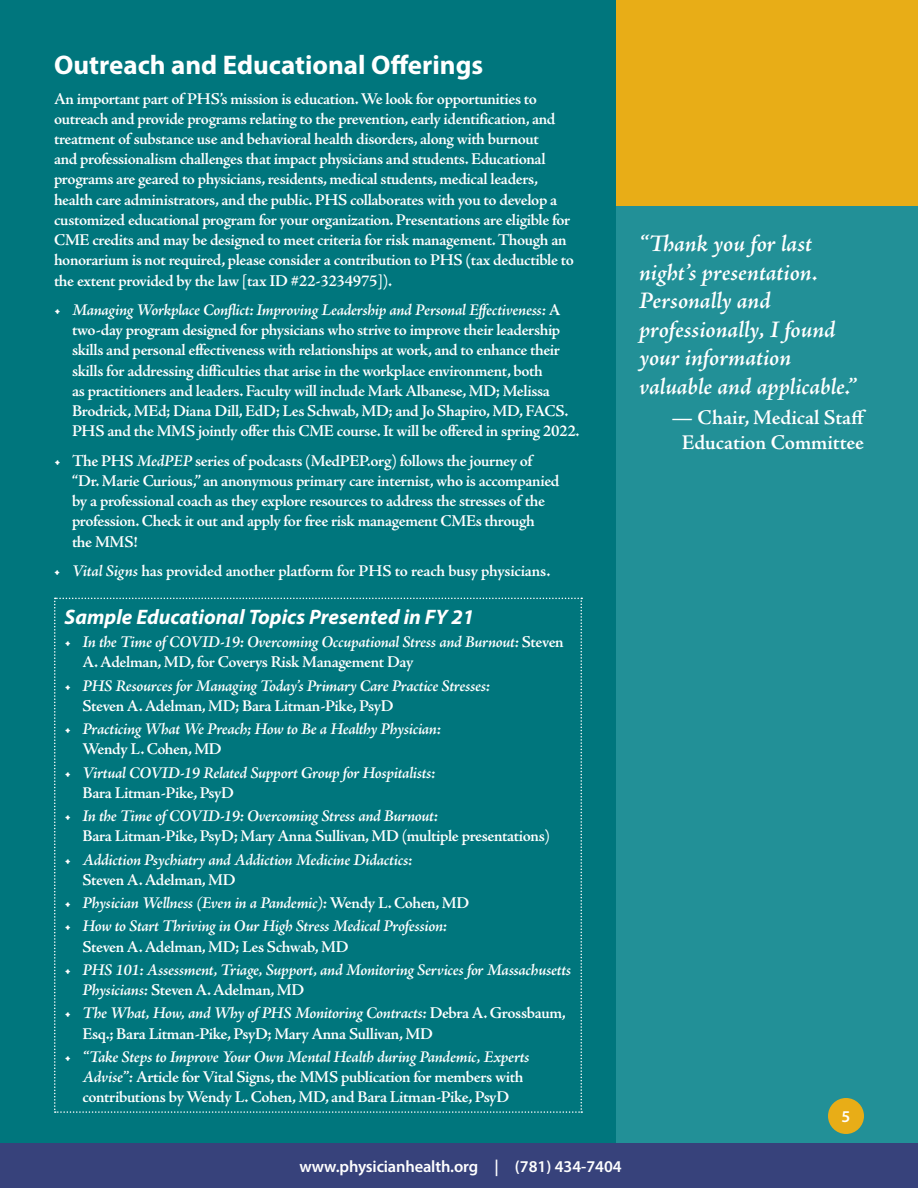
<style>
.page{position:relative;width:918px;height:1188px;background:#00767d}
.page>*{position:absolute;margin:0;border:0;box-sizing:border-box;transform-origin:0 0}
.t1{font:700 27px "Myriad Pro";color:#fff}
.t2{font:italic 600 24px/28.5px "Adobe Jenson Pro";letter-spacing:-.005em;color:#fff}
.t3{font:italic 700 21px "Myriad Pro";color:#fff}
.t4{font:600 21px/25.5px "Adobe Jenson Pro";letter-spacing:-.005em;color:#fff;text-align:center}
.t5{font:600 16.5px/20.2px "Adobe Jenson Pro";letter-spacing:-.025em;color:#fff}
.t6{font:italic 600 16.5px/20.2px "Adobe Jenson Pro";letter-spacing:-.025em;color:#fff}
.t7{font:600 16.5px "Myriad Pro";letter-spacing:-.01em;color:#fff}
.s1{font-style:italic}
.s2{font-style:normal}
</style>
<div class="page">
<div style="left:616px;top:0;width:302px;height:1188px;background:#229097"></div>
<div style="left:616px;top:0;width:302px;height:205px;background:#e8ad17"></div>
<div style="left:828px;top:1098px;width:36px;height:36px;background:#e8ad17;border-radius:50%"></div>
<div style="left:0;top:1143px;width:918px;height:45px;background:#37427b"></div>
<svg style="left:54px;top:598px;width:528px;height:515px"></svg>
<h1 class="t1" style="left:54px;top:48px;width:431px">Outreach and Educational Offerings</h1>
<p class="t5" style="left:54px;top:89px;width:521px">An important part of PHS’s mission is education. We look for opportunities to outreach and provide programs relating to the prevention, early identification, and treatment of substance use and behavioral health disorders, along with burnout<br>and professionalism challenges that impact physicians and students. Educational programs are geared to physicians, residents, medical students, medical leaders, health care administrators, and the public. PHS collaborates with you to develop a customized educational program for your organization. Presentations are eligible for CME credits and may be designed to meet criteria for risk management. Though an honorarium is not required, please consider a contribution to PHS (tax deductible to the extent provided by the law [tax ID #22-3234975]).</p>
<p class="t5" style="left:72px;top:300px;width:509px;text-indent:-18px">• <span class="s1">Managing Workplace Conflict: Improving Leadership and Personal Effectiveness:</span> A two-day program designed for physicians who strive to improve their leadership skills and personal effectiveness with relationships at work, and to enhance their skills for addressing difficulties that arise in the workplace environment, both<br>as practitioners and leaders. Faculty will include Mark Albanese, MD; Melissa Brodrick, MEd; Diana Dill, EdD; Les Schwab, MD; and Jo Shapiro, MD, FACS.<br>PHS and the MMS jointly offer this CME course. It will be offered in spring 2022.</p>
<p class="t5" style="left:72px;top:451px;width:489px;text-indent:-18px">• The PHS <span class="s1">MedPEP</span> series of podcasts (MedPEP.org) follows the journey of “Dr. Marie Curious,” an anonymous primary care internist, who is accompanied by a professional coach as they explore resources to address the stresses of the profession. Check it out and apply for free risk management CMEs through<br>the MMS!</p>
<p class="t5" style="left:54px;top:561px;width:498px">• <span class="s1">Vital Signs</span> has provided another platform for PHS to reach busy physicians.</p>
<p class="t3" style="left:64px;top:603px;width:411px">Sample Educational Topics Presented in FY 21</p>
<p class="t6" style="left:83px;top:633px;width:483px;text-indent:-18px"><span class="s2">•</span> In the Time of COVID-19: Overcoming Occupational Stress and Burnout: <span class="s2">Steven<br>A. Adelman, MD, for Coverys Risk Management Day</span></p>
<p class="t6" style="left:83px;top:676px;width:409px;text-indent:-18px"><span class="s2">•</span> PHS Resources for Managing Today’s Primary Care Practice Stresses:<br><span class="s2">Steven A. Adelman, MD; Bara Litman-Pike, PsyD</span></p>
<p class="t6" style="left:83px;top:720px;width:360px;text-indent:-18px"><span class="s2">•</span> Practicing What We Preach; How to Be a Healthy Physician:<br><span class="s2">Wendy L. Cohen, MD</span></p>
<p class="t6" style="left:83px;top:763px;width:354px;text-indent:-18px"><span class="s2">•</span> Virtual COVID-19 Related Support Group for Hospitalists:<br><span class="s2">Bara Litman-Pike, PsyD</span></p>
<p class="t5" style="left:83px;top:806px;width:469px;text-indent:-18px">• <span class="s1">In the Time of COVID-19: Overcoming Stress and Burnout:<br></span>Bara Litman-Pike, PsyD; Mary Anna Sullivan, MD (multiple presentations)</p>
<p class="t6" style="left:83px;top:850px;width:331px;text-indent:-18px"><span class="s2">•</span> Addiction Psychiatry and Addiction Medicine Didactics:<br><span class="s2">Steven A. Adelman, MD</span></p>
<p class="t6" style="left:64px;top:894px;width:406px"><span class="s2">•</span> Physician Wellness (Even in a Pandemic): <span class="s2">Wendy L. Cohen, MD</span></p>
<p class="t6" style="left:83px;top:917px;width:366px;text-indent:-18px"><span class="s2">•</span> How to Start Thriving in Our High Stress Medical Profession:<br><span class="s2">Steven A. Adelman, MD; Les Schwab, MD</span></p>
<p class="t6" style="left:83px;top:961px;width:490px;text-indent:-18px"><span class="s2">•</span> PHS 101: Assessment, Triage, Support, and Monitoring Services for Massachusetts<br>Physicians: <span class="s2">Steven A. Adelman, MD</span></p>
<p class="t5" style="left:83px;top:1003px;width:485px;text-indent:-18px">• <span class="s1">The What, How, and Why of PHS Monitoring Contracts:</span> Debra A. Grossbaum,<br>Esq.; Bara Litman-Pike, PsyD; Mary Anna Sullivan, MD</p>
<p class="t5" style="left:83px;top:1047px;width:449px;text-indent:-18px">• <span class="s1">“Take Steps to Improve Your Own Mental Health during Pandemic, Experts<br>Advise”:</span> Article for Vital Signs, the MMS publication for members with contributions by Wendy L. Cohen, MD, and Bara Litman-Pike, PsyD</p>
<p class="t7" style="left:299px;top:1157px;width:324px">www.physicianhealth.org | (781) 434-7404</p>
<h2 class="t2" style="left:639px;top:231px;width:220px">“Thank you for last night’s presentation.<br>Personally and professionally, I found your information valuable and applicable.”</h2>
<p class="t4" style="left:672px;top:405px;width:196px">— Chair, Medical Staff<br>Education Committee</p>
<p class="t7" style="left:842px;top:1108px;width:10px">5</p>
</div>
